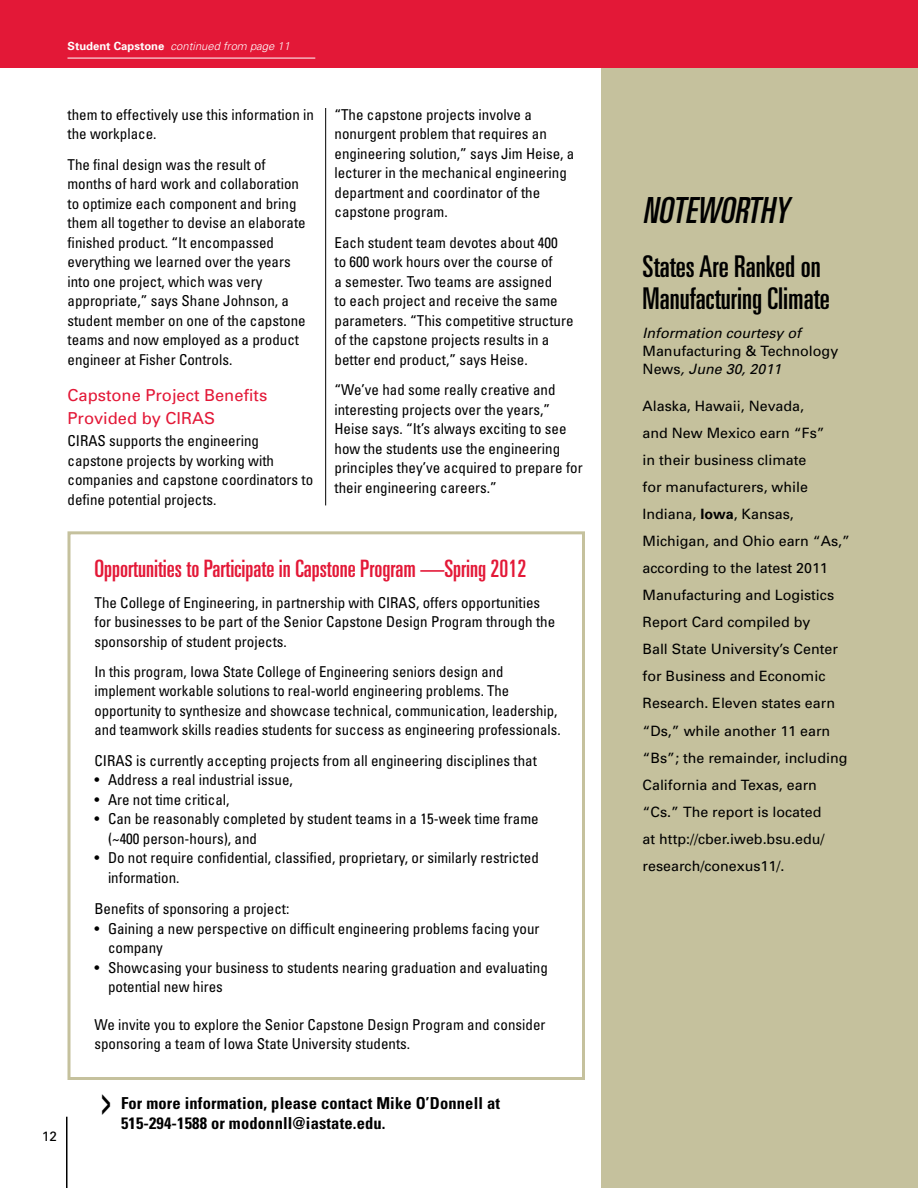
<style>
.page{position:relative;width:918px;height:1188px;background:#fff}
.page>*{position:absolute;margin:0;border:0;box-sizing:border-box;transform-origin:0 0}
.t1{font:700 condensed 37.5px "Univers";color:#000;scale:.5 1}
.t2{font:italic ultra-condensed 36px "Univers";color:#000}
.t3{font:ultra-condensed 30px/31.5px "Univers";color:#000}
.t4{font:ultra-condensed 24px "Univers";color:#e31837}
.t5{font:700 condensed 16.5px/19.5px "Univers";letter-spacing:.01em;color:#000}
.t6{font:16.5px/22.5px "Univers";color:#e31837}
.t7{font:condensed 15px/19.5px "Univers";color:#000}
.t8{font:14.25px/27px "Univers";color:#000}
.t9{font:italic 14.25px "Univers";color:#000}
.t10{font:13.5px "Univers";color:#000}
.t11{font:italic 300 11.25px "Univers";color:#fff}
.s1{font-weight:700;font-style:normal}
.s2{font-style:italic}
.s3{font-weight:700}
</style>
<div class="page">
<div style="left:602px;top:6px;width:316px;height:1182px;background:#c5c19d"></div>
<div style="left:0;top:0;width:918px;height:68px;background:#e31837"></div>
<hr style="left:68px;top:58px;width:247px;height:1px;background:#fff">
<div style="left:68px;top:531px;width:517px;height:549px;border:3px solid #c5c19d"></div>
<hr style="left:325px;top:108px;width:1px;height:397px;background:#000">
<hr style="left:66px;top:1117px;width:2px;height:71px;background:#000">
<p class="t11" style="left:68px;top:39px;width:224px"><span class="s1">Student Capstone</span> continued from page 11</p>
<p class="t7" style="left:68px;top:105px;width:248px">them to effectively use this information in the workplace.</p>
<p class="t7" style="left:68px;top:154px;width:240px">The final design was the result of months of hard work and collaboration to optimize each component and bring them all together to devise an elaborate finished product. “It encompassed everything we learned over the years into one project, which was very appropriate,” says Shane Johnson, a student member on one of the capstone teams and now employed as a product engineer at Fisher Controls.</p>
<p class="t6" style="left:68px;top:384px;width:201px">Capstone Project Benefits<br>Provided by CIRAS</p>
<p class="t7" style="left:68px;top:431px;width:247px">CIRAS supports the engineering capstone projects by working with companies and capstone coordinators to define potential projects.</p>
<p class="t7" style="left:334px;top:105px;width:241px">“The capstone projects involve a nonurgent problem that requires an engineering solution,” says Jim Heise, a lecturer in the mechanical engineering department and coordinator of the capstone program.</p>
<p class="t7" style="left:334px;top:232px;width:241px">Each student team devotes about 400<br>to 600 work hours over the course of<br>a semester. Two teams are assigned<br>to each project and receive the same parameters. “This competitive structure of the capstone projects results in a better end product,” says Heise.</p>
<p class="t7" style="left:334px;top:380px;width:250px">“We’ve had some really creative and interesting projects over the years,” Heise says. “It’s always exciting to see how the students use the engineering principles they’ve acquired to prepare for their engineering careers.”</p>
<p class="t10" style="left:42px;top:1127px;width:17px">12</p>
<h3 class="t4" style="left:94px;top:555px;width:433px">Opportunities to Participate in Capstone Program —Spring 2012</h3>
<p class="t7" style="left:94px;top:592px;width:462px">The College of Engineering, in partnership with CIRAS, offers opportunities for businesses to be part of the Senior Capstone Design Program through the sponsorship of student projects.</p>
<p class="t7" style="left:94px;top:662px;width:468px">In this program, Iowa State College of Engineering seniors design and implement workable solutions to real-world engineering problems. The opportunity to synthesize and showcase technical, communication, leadership, and teamwork skills readies students for success as engineering professionals.</p>
<p class="t7" style="left:94px;top:750px;width:444px">CIRAS is currently accepting projects from all engineering disciplines that</p>
<p class="t7" style="left:94px;top:770px;width:200px">• Address a real industrial issue,</p>
<p class="t7" style="left:94px;top:789px;width:137px">• Are not time critical,</p>
<p class="t7" style="left:108px;top:809px;width:432px;text-indent:-14px">• Can be reasonably completed by student teams in a 15-week time frame (~400 person-hours), and</p>
<p class="t7" style="left:108px;top:848px;width:432px;text-indent:-14px">• Do not require confidential, classified, proprietary, or similarly restricted information.</p>
<p class="t7" style="left:94px;top:899px;width:196px">Benefits of sponsoring a project:</p>
<p class="t7" style="left:108px;top:918px;width:433px;text-indent:-14px">• Gaining a new perspective on difficult engineering problems facing your company</p>
<p class="t7" style="left:108px;top:957px;width:441px;text-indent:-14px">• Showcasing your business to students nearing graduation and evaluating potential new hires</p>
<p class="t7" style="left:94px;top:1014px;width:453px">We invite you to explore the Senior Capstone Design Program and consider sponsoring a team of Iowa State University students.</p>
<h1 class="t1" style="left:102px;top:1077px;width:20px">&gt;</h1>
<p class="t5" style="left:121px;top:1093px;width:381px">For more information, please contact Mike O’Donnell at<br>515-294-1588 or modonnll@iastate.edu.</p>
<h2 class="t2" style="left:643px;top:190px;width:32px">NOTEWORTH</h2>
<h2 class="t2" style="left:774px;top:190px;width:23px">Y</h2>
<h3 class="t3" style="left:643px;top:251px;width:189px">States Are Ranked on<br>Manufacturing Climate</h3>
<p class="t9" style="left:643px;top:324px;width:160px">Information courtesy of</p>
<p class="t8" style="left:643px;top:341px;width:197px;line-height:18px">Manufacturing &amp; Technology<br>News<span class="s2">, June 30, 2011</span></p>
<p class="t8" style="left:643px;top:393px;width:209px">Alaska, Hawaii, Nevada,<br>and New Mexico earn “Fs”<br>in their business climate<br>for manufacturers, while<br>Indiana, <span class="s3">Iowa</span>, Kansas,<br>Michigan, and Ohio earn “As,” according to the latest 2011<br>Manufacturing and Logistics<br>Report Card compiled by<br>Ball State U niversity’s Center for Business and Economic<br>Research. Eleven states earn “Ds,” while another 11 earn “Bs”; the remainder, including<br>California and Texas, earn “Cs.” The report is located<br>at http://cber.iweb.bsu.edu/ research/conexus11/.</p>
</div>
